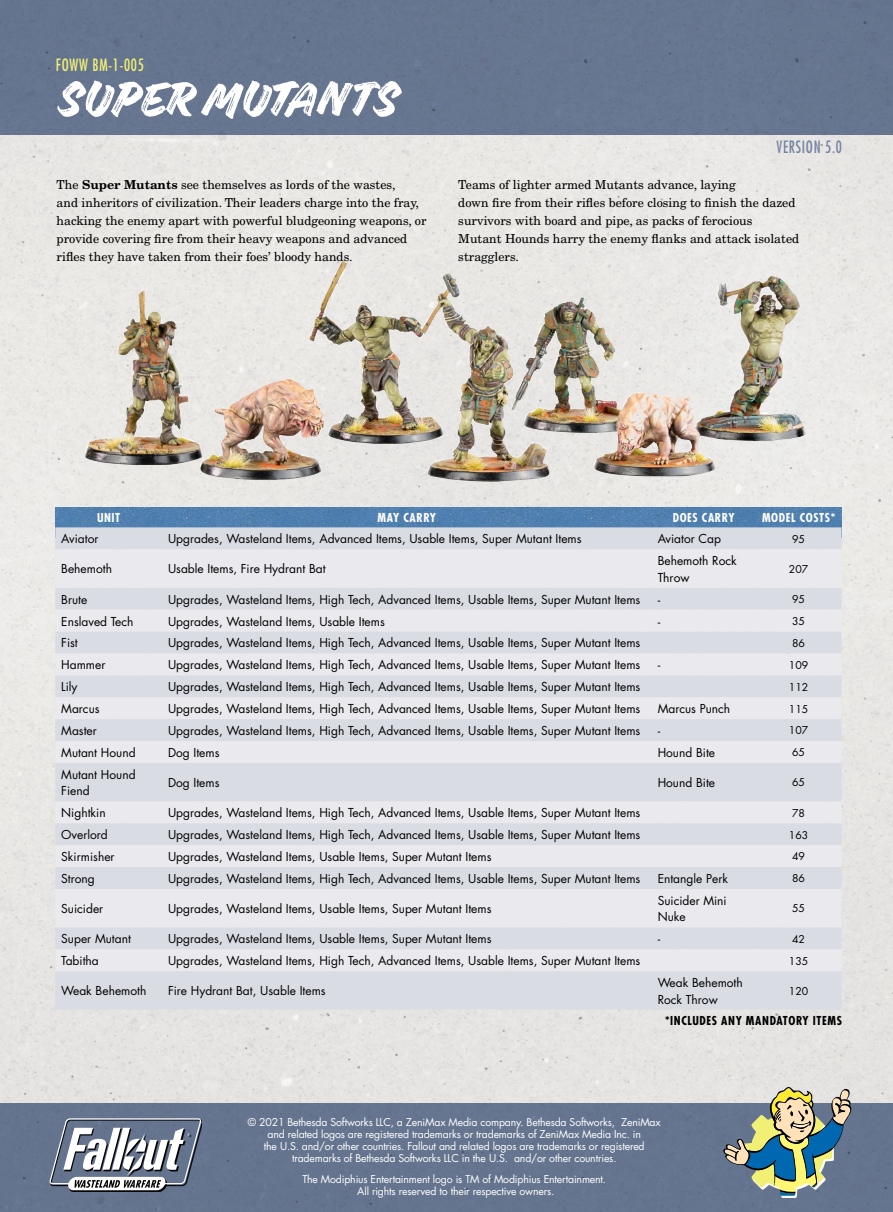
<style>
.page{position:relative;width:893px;height:1212px;background:#fff}
.page>*{position:absolute;margin:0;border:0;box-sizing:border-box;transform-origin:0 0}
.Header_1{font:57px "Handelson Two";letter-spacing:.01em;color:#fff}
.Header_1-2{font:condensed 16.5px "Futura Std";letter-spacing:.05em;color:#f1f074;scale:.9 1}
.Header_1-3{font:condensed 16.5px "Futura Std";letter-spacing:.05em;color:#7283a2;scale:.9 1}
.Body_Text{font:12.3px/18px "New Century Schlbk LT Std";color:#000}
.Table_Text_Body__Lef{font:12px/16.5px "Futura Std";color:#000}
.Table_Header_Row__Ce{font:700 condensed 12px "Futura Std";letter-spacing:.05em;color:#fff}
.Table_Header_Row__Ce-2{font:700 condensed 12px "Futura Std";letter-spacing:.05em;color:#000}
.t1{font:10.5px/12px "Futura Std";letter-spacing:-.015em;color:#fff;text-align:center}
.Table_Text_Body__Cen{font:10.5px "Futura Std";color:#000}
.s1{font-weight:700}
</style>
<div class="page">
<img style="left:0;top:135px;width:893px;height:968px">
<div style="left:0;top:0;width:893px;height:135px;background:#677690"></div>
<div style="left:0;top:1103px;width:893px;height:109px;background:#65748e"></div>
<img style="left:55px;top:508px;width:787px;height:29px">
<div style="left:55px;top:527px;width:786px;height:482px;background:#dadce4"></div>
<svg style="left:55px;top:549px;width:786px;height:422px;background:#e2e3e9"></svg>
<img style="left:305px;top:261px;width:248px;height:221px">
<svg style="left:722px;top:1087px;width:130px;height:109px"></svg>
<svg style="left:69px;top:1119px;width:133px;height:72px"></svg>
<svg style="left:50px;top:1118px;width:151px;height:72px"></svg>
<p class="Header_1-2" style="left:56px;top:55px;width:99px">FOWW BM-1-005</p>
<p class="Header_1" style="left:56px;top:67px;width:342px">SUPER MUTANTS</p>
<p class="Header_1-3" style="left:776px;top:137px;width:74px">VERSION 5.0</p>
<p class="Body_Text" style="left:57px;top:176px;width:371px">The <span class="s1">Super Mutants</span> see themselves as lords of the wastes,<br>and inheritors of civilization. Their leaders charge into the fray, hacking the enemy apart with powerful bludgeoning weapons, or provide covering fire from their heavy weapons and advanced rifles they have taken from their foes’ bloody hands.</p>
<p class="Body_Text" style="left:458px;top:176px;width:342px">Teams of lighter armed Mutants advance, laying<br>down fire from their rifles before closing to finish the dazed survivors with board and pipe, as packs of ferocious<br>Mutant Hounds harry the enemy flanks and attack isolated stragglers.</p>
<p class="Table_Header_Row__Ce" style="left:97px;top:510px;width:25px">UNIT</p>
<p class="Table_Header_Row__Ce" style="left:378px;top:510px;width:60px">MAY CARRY</p>
<p class="Table_Header_Row__Ce" style="left:673px;top:510px;width:63px">DOES CARRY</p>
<p class="Table_Header_Row__Ce" style="left:762px;top:510px;width:75px">MODEL COSTS*</p>
<p class="Table_Text_Body__Lef" style="left:61px;top:531px;width:39px">Aviator</p>
<p class="Table_Text_Body__Lef" style="left:168px;top:531px;width:415px">Upgrades, Wasteland Items, Advanced Items, Usable Items, Super Mutant Items</p>
<p class="Table_Text_Body__Lef" style="left:658px;top:531px;width:65px">Aviator Cap</p>
<p class="Table_Text_Body__Cen" style="left:792px;top:532px;width:14px">95</p>
<p class="Table_Text_Body__Lef" style="left:61px;top:561px;width:52px">Behemoth</p>
<p class="Table_Text_Body__Lef" style="left:168px;top:561px;width:159px">Usable Items, Fire Hydrant Bat</p>
<p class="Table_Text_Body__Lef" style="left:658px;top:553px;width:81px">Behemoth Rock<br>Throw</p>
<p class="Table_Text_Body__Cen" style="left:789px;top:562px;width:21px">207</p>
<p class="Table_Text_Body__Lef" style="left:61px;top:591px;width:28px">Brute</p>
<p class="Table_Text_Body__Lef" style="left:168px;top:591px;width:474px">Upgrades, Wasteland Items, High Tech, Advanced Items, Usable Items, Super Mutant Items</p>
<p class="Table_Text_Body__Lef" style="left:658px;top:591px;width:4px">-</p>
<p class="Table_Text_Body__Cen" style="left:792px;top:592px;width:14px">95</p>
<p class="Table_Text_Body__Lef" style="left:61px;top:613px;width:74px">Enslaved Tech</p>
<p class="Table_Text_Body__Lef" style="left:168px;top:613px;width:218px">Upgrades, Wasteland Items, Usable Items</p>
<p class="Table_Text_Body__Lef" style="left:658px;top:613px;width:4px">-</p>
<p class="Table_Text_Body__Cen" style="left:792px;top:614px;width:14px">35</p>
<p class="Table_Text_Body__Lef" style="left:61px;top:635px;width:18px">Fist</p>
<p class="Table_Text_Body__Lef" style="left:168px;top:635px;width:474px">Upgrades, Wasteland Items, High Tech, Advanced Items, Usable Items, Super Mutant Items</p>
<p class="Table_Text_Body__Cen" style="left:792px;top:636px;width:14px">86</p>
<p class="Table_Text_Body__Lef" style="left:61px;top:657px;width:46px">Hammer</p>
<p class="Table_Text_Body__Lef" style="left:168px;top:657px;width:474px">Upgrades, Wasteland Items, High Tech, Advanced Items, Usable Items, Super Mutant Items</p>
<p class="Table_Text_Body__Lef" style="left:658px;top:657px;width:4px">-</p>
<p class="Table_Text_Body__Cen" style="left:789px;top:658px;width:21px">109</p>
<p class="Table_Text_Body__Lef" style="left:61px;top:679px;width:18px">Lily</p>
<p class="Table_Text_Body__Lef" style="left:168px;top:679px;width:474px">Upgrades, Wasteland Items, High Tech, Advanced Items, Usable Items, Super Mutant Items</p>
<p class="Table_Text_Body__Cen" style="left:789px;top:680px;width:21px">112</p>
<p class="Table_Text_Body__Lef" style="left:61px;top:700px;width:40px">Marcus</p>
<p class="Table_Text_Body__Lef" style="left:168px;top:700px;width:474px">Upgrades, Wasteland Items, High Tech, Advanced Items, Usable Items, Super Mutant Items</p>
<p class="Table_Text_Body__Lef" style="left:658px;top:700px;width:74px">Marcus Punch</p>
<p class="Table_Text_Body__Cen" style="left:789px;top:702px;width:21px">115</p>
<p class="Table_Text_Body__Lef" style="left:61px;top:722px;width:37px">Master</p>
<p class="Table_Text_Body__Lef" style="left:168px;top:722px;width:474px">Upgrades, Wasteland Items, High Tech, Advanced Items, Usable Items, Super Mutant Items</p>
<p class="Table_Text_Body__Lef" style="left:658px;top:722px;width:4px">-</p>
<p class="Table_Text_Body__Cen" style="left:789px;top:724px;width:21px">107</p>
<p class="Table_Text_Body__Lef" style="left:61px;top:744px;width:76px">Mutant Hound</p>
<p class="Table_Text_Body__Lef" style="left:168px;top:744px;width:53px">Dog Items</p>
<p class="Table_Text_Body__Lef" style="left:658px;top:744px;width:59px">Hound Bite</p>
<p class="Table_Text_Body__Cen" style="left:792px;top:746px;width:14px">65</p>
<p class="Table_Text_Body__Lef" style="left:61px;top:766px;width:76px">Mutant Hound<br>Fiend</p>
<p class="Table_Text_Body__Lef" style="left:168px;top:774px;width:53px">Dog Items</p>
<p class="Table_Text_Body__Lef" style="left:658px;top:774px;width:59px">Hound Bite</p>
<p class="Table_Text_Body__Cen" style="left:792px;top:776px;width:14px">65</p>
<p class="Table_Text_Body__Lef" style="left:61px;top:805px;width:46px">Nightkin</p>
<p class="Table_Text_Body__Lef" style="left:168px;top:805px;width:474px">Upgrades, Wasteland Items, High Tech, Advanced Items, Usable Items, Super Mutant Items</p>
<p class="Table_Text_Body__Cen" style="left:792px;top:806px;width:14px">78</p>
<p class="Table_Text_Body__Lef" style="left:61px;top:826px;width:48px">Overlord</p>
<p class="Table_Text_Body__Lef" style="left:168px;top:826px;width:474px">Upgrades, Wasteland Items, High Tech, Advanced Items, Usable Items, Super Mutant Items</p>
<p class="Table_Text_Body__Cen" style="left:789px;top:828px;width:21px">163</p>
<p class="Table_Text_Body__Lef" style="left:61px;top:848px;width:55px">Skirmisher</p>
<p class="Table_Text_Body__Lef" style="left:168px;top:848px;width:325px">Upgrades, Wasteland Items, Usable Items, Super Mutant Items</p>
<p class="Table_Text_Body__Cen" style="left:792px;top:850px;width:14px">49</p>
<p class="Table_Text_Body__Lef" style="left:61px;top:870px;width:35px">Strong</p>
<p class="Table_Text_Body__Lef" style="left:168px;top:870px;width:474px">Upgrades, Wasteland Items, High Tech, Advanced Items, Usable Items, Super Mutant Items</p>
<p class="Table_Text_Body__Lef" style="left:658px;top:870px;width:72px">Entangle Perk</p>
<p class="Table_Text_Body__Cen" style="left:792px;top:872px;width:14px">86</p>
<p class="Table_Text_Body__Lef" style="left:61px;top:900px;width:44px">Suicider</p>
<p class="Table_Text_Body__Lef" style="left:168px;top:900px;width:325px">Upgrades, Wasteland Items, Usable Items, Super Mutant Items</p>
<p class="Table_Text_Body__Lef" style="left:658px;top:892px;width:71px">Suicider Mini<br>Nuke</p>
<p class="Table_Text_Body__Cen" style="left:792px;top:902px;width:14px">55</p>
<p class="Table_Text_Body__Lef" style="left:61px;top:931px;width:71px">Super Mutant</p>
<p class="Table_Text_Body__Lef" style="left:168px;top:931px;width:325px">Upgrades, Wasteland Items, Usable Items, Super Mutant Items</p>
<p class="Table_Text_Body__Lef" style="left:658px;top:931px;width:4px">-</p>
<p class="Table_Text_Body__Cen" style="left:792px;top:932px;width:14px">42</p>
<p class="Table_Text_Body__Lef" style="left:61px;top:952px;width:39px">Tabitha</p>
<p class="Table_Text_Body__Lef" style="left:168px;top:952px;width:474px">Upgrades, Wasteland Items, High Tech, Advanced Items, Usable Items, Super Mutant Items</p>
<p class="Table_Text_Body__Cen" style="left:789px;top:954px;width:21px">135</p>
<p class="Table_Text_Body__Lef" style="left:61px;top:983px;width:87px">Weak Behemoth</p>
<p class="Table_Text_Body__Lef" style="left:168px;top:983px;width:159px">Fire Hydrant Bat, Usable Items</p>
<p class="Table_Text_Body__Lef" style="left:658px;top:974px;width:87px">Weak Behemoth<br>Rock Throw</p>
<p class="Table_Text_Body__Cen" style="left:789px;top:984px;width:21px">120</p>
<p class="Table_Header_Row__Ce-2" style="left:665px;top:1013px;width:178px">*INCLUDES ANY MANDATORY ITEMS</p>
<p class="t1" style="left:248px;top:1116px;width:414px">© 2021 Bethesda Softworks LLC, a ZeniMax Media company. Bethesda Softworks, ZeniMax and related logos are registered trademarks or trademarks of ZeniMax Media Inc. in<br>the U.S. and/or other countries. Fallout and related logos are trademarks or registered trademarks of Bethesda Softworks LLC in the U.S. and/or other countries.</p>
<p class="t1" style="left:302px;top:1173px;width:305px">The Modiphius Entertainment logo is TM of Modiphius Entertainment.<br>All rights reserved to their respective owners.</p>
</div>
